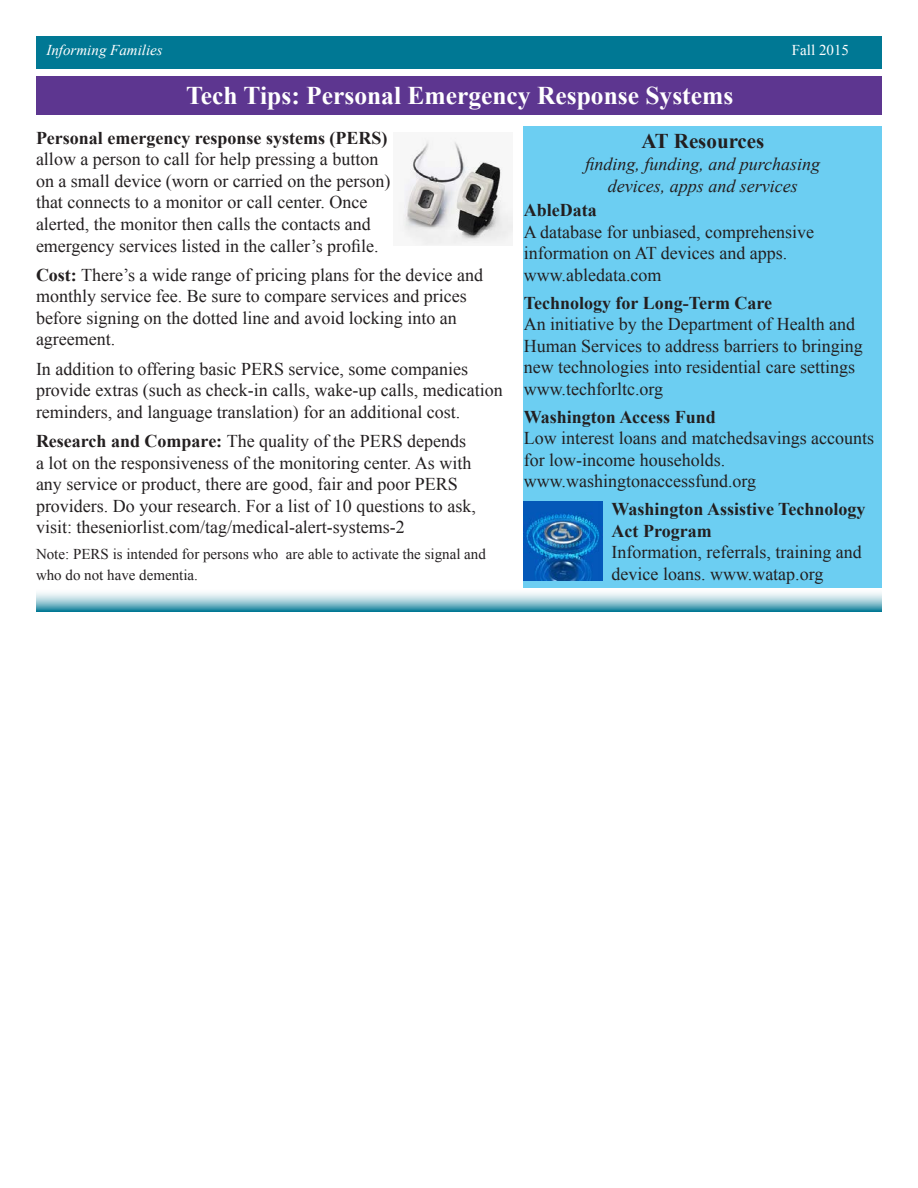
<style>
.page{position:relative;width:918px;height:1188px;background:#fff}
.page>*{position:absolute;margin:0;border:0;box-sizing:border-box;transform-origin:0 0}
.t1{font:700 25.5px "Times New Roman";color:#fff}
.t2{font:700 21px "Times New Roman";color:#231f20}
.t3{font:18px/21.6px "Times New Roman";color:#231f20}
.t4{font:700 18px/21.6px "Times New Roman";color:#231f20}
.t5{font:italic 18px/21.6px "Times New Roman";color:#231f20;text-align:center}
.t6{font:15px/21.6px "Times New Roman";color:#231f20}
.t7{font:italic 15px "Times New Roman";color:#fff}
.t8{font:15px "Times New Roman";color:#fff}
.s1{font-weight:700}
</style>
<div class="page">
<div style="left:524px;top:127px;width:358px;height:461px;background:#6ccef2"></div>
<div style="left:36px;top:76px;width:846px;height:39px;background:#5d3690"></div>
<svg style="left:36px;top:592px;width:846px;height:20px;background:#90c4d0"></svg>
<div style="left:36px;top:36px;width:846px;height:33px;background:#007894"></div>
<img style="left:402px;top:138px;width:111px;height:107px">
<img style="left:524px;top:502px;width:79px;height:79px">
<p class="t7" style="left:46px;top:40px;width:118px">Informing Families</p>
<p class="t8" style="left:792px;top:40px;width:59px">Fall 2015</p>
<p class="t1" style="left:186px;top:78px;width:549px">Tech Tips: Personal Emergency Response Systems</p>
<p class="t3" style="left:36px;top:126px;width:356px"><span class="s1">Personal emergency response systems (PERS) </span>allow a person to call for help pressing a button on a small device (worn or carried on the person) that connects to a monitor or call center. Once alerted, the monitor then calls the contacts and emergency services listed in the caller’s profile.</p>
<p class="t3" style="left:36px;top:264px;width:449px"><span class="s1">Cost:</span> There’s a wide range of pricing plans for the device and monthly service fee. Be sure to compare services and prices before signing on the dotted line and avoid locking into an agreement.</p>
<p class="t3" style="left:36px;top:358px;width:468px">In addition to offering basic PERS service, some companies provide extras (such as check-in calls, wake-up calls, medication reminders, and language translation) for an additional cost.</p>
<p class="t3" style="left:36px;top:430px;width:441px"><span class="s1">Research and Compare:</span> The quality of the PERS depends a lot on the responsiveness of the monitoring center. As with any service or product, there are good, fair and poor PERS providers. Do your research. For a list of 10 questions to ask, visit: theseniorlist.com/tag/medical-alert-systems-2</p>
<p class="t6" style="left:36px;top:543px;width:451px">Note: PERS is intended for persons who are able to activate the signal and who do not have dementia.</p>
<p class="t2" style="left:641px;top:127px;width:125px">AT Resources</p>
<p class="t5" style="left:585px;top:153px;width:236px">finding, funding, and purchasing devices, apps and services</p>
<p class="t3" style="left:524px;top:199px;width:292px"><span class="s1">AbleData<br></span>A database for unbiased, comprehensive information on AT devices and apps.</p>
<p class="t3" style="left:524px;top:264px;width:139px">www.abledata.com</p>
<p class="t3" style="left:524px;top:292px;width:340px"><span class="s1">Technology for Long-Term Care<br></span>An initiative by the Department of Health and Human Services to address barriers to bringing new technologies into residential care settings</p>
<p class="t3" style="left:524px;top:378px;width:141px">www.techforltc.org</p>
<p class="t4" style="left:524px;top:405px;width:194px">Washington Access Fund</p>
<p class="t3" style="left:524px;top:427px;width:352px">Low interest loans and matchedsavings accounts for low-income households.</p>
<p class="t3" style="left:524px;top:470px;width:234px">www.washingtonaccessfund.org</p>
<p class="t4" style="left:612px;top:498px;width:256px">Washington Assistive Technology<br>Act Program</p>
<p class="t3" style="left:612px;top:541px;width:252px">Information, referrals, training and device loans. www.watap.org</p>
</div>
